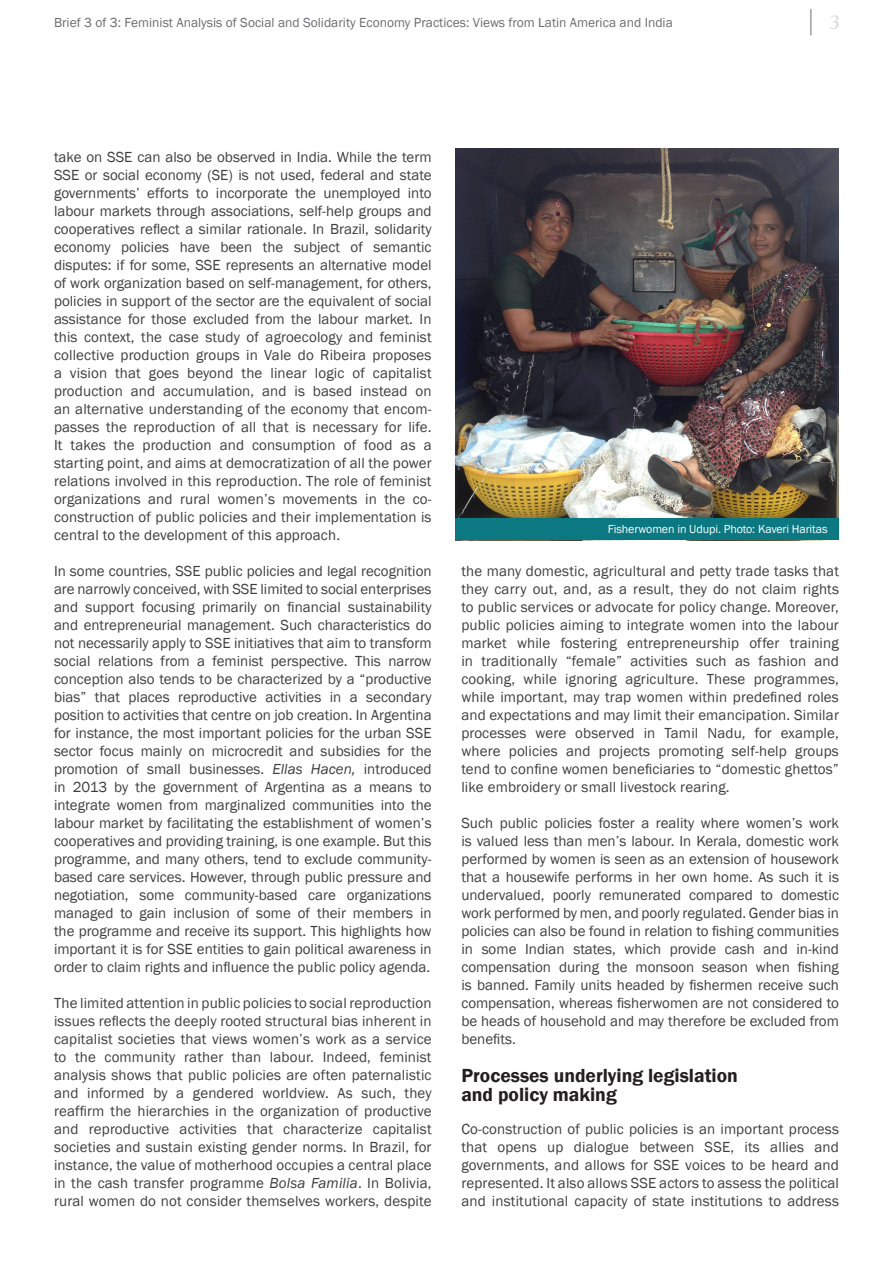
<style>
.page{position:relative;width:893px;height:1263px;background:#fff}
.page>*{position:absolute;margin:0;border:0;box-sizing:border-box;transform-origin:0 0}
.t1{font:600 19.5px/19.5px "Franklin Gothic";color:#231f20}
.t2{font:italic 700 18px "Goudy";color:#dcdddf}
.t3{font:15px/18px "Franklin Gothic";letter-spacing:.01em;color:#3e3e3f;text-align:justify}
.t4{font:13.5px "Franklin Gothic";color:#6c6d70}
.t5{font:12px "Franklin Gothic";letter-spacing:-.01em;color:#fff}
.s1{font-style:italic}
</style>
<div class="page">
<svg style="left:811px;top:9px;width:1px;height:26px"></svg>
<img style="left:455px;top:149px;width:384px;height:369px">
<div style="left:455px;top:518px;width:384px;height:22px;background:#0b7882"></div>
<p class="t4" style="left:54px;top:14px;width:620px">Brief 3 of 3: Feminist Analysis of Social and Solidarity Economy Practices: Views from Latin America and India</p>
<p class="t2" style="left:828px;top:9px;width:12px">3</p>
<p class="t3" style="left:54px;top:148px;width:379px">take on SSE can also be observed in India. While the term SSE or social economy (SE) is not used, federal and state governments’ efforts to incorporate the unemployed into labour markets through associations, self-help groups and cooperatives reflect a similar rationale. In Brazil, solidarity economy policies have been the subject of semantic disputes: if for some, SSE represents an alternative model of work organization based on self-management, for others, policies in support of the sector are the equivalent of social assistance for those excluded from the labour market. In this context, the case study of agroecology and feminist collective production groups in Vale do Ribeira proposes a vision that goes beyond the linear logic of capitalist production and accumulation, and is based instead on an alternative understanding of the economy that encom&shy;passes the reproduction of all that is necessary for life.<br>It takes the production and consumption of food as a starting point, and aims at democratization of all the power relations involved in this reproduction. The role of feminist organizations and rural women’s movements in the co&shy;construction of public policies and their implementation is central to the development of this approach.</p>
<p class="t3" style="left:54px;top:562px;width:379px">In some countries, SSE public policies and legal recognition are narrowly conceived, with SSE limited to social enterprises and support focusing primarily on financial sustainability and entrepreneurial management. Such characteristics do not necessarily apply to SSE initiatives that aim to transform social relations from a feminist perspective. This narrow conception also tends to be characterized by a “productive bias” that places reproductive activities in a secondary position to activities that centre on job creation. In Argentina for instance, the most important policies for the urban SSE sector focus mainly on microcredit and subsidies for the promotion of small businesses. <span class="s1">Ellas Hacen,</span> introduced in 2013 by the government of Argentina as a means to integrate women from marginalized communities into the labour market by facilitating the establishment of women’s cooperatives and providing training, is one example. But this programme, and many others, tend to exclude community&shy;based care services. However, through public pressure and negotiation, some community-based care organizations managed to gain inclusion of some of their members in the programme and receive its support. This highlights how important it is for SSE entities to gain political awareness in order to claim rights and influence the public policy agenda.</p>
<p class="t3" style="left:54px;top:994px;width:379px">The limited attention in public policies to social reproduction issues reflects the deeply rooted structural bias inherent in capitalist societies that views women’s work as a service to the community rather than labour. Indeed, feminist analysis shows that public policies are often paternalistic and informed by a gendered worldview. As such, they reaffirm the hierarchies in the organization of productive and reproductive activities that characterize capitalist societies and sustain existing gender norms. In Brazil, for instance, the value of motherhood occupies a central place in the cash transfer programme <span class="s1">Bolsa Familia</span>. In Bolivia, rural women do not consider themselves workers, despite</p>
<p class="t5" style="left:608px;top:522px;width:221px">Fisherwomen in Udupi. Photo: Kaveri Haritas</p>
<p class="t3" style="left:461px;top:562px;width:379px">the many domestic, agricultural and petty trade tasks that they carry out, and, as a result, they do not claim rights to public services or advocate for policy change. Moreover, public policies aiming to integrate women into the labour market while fostering entrepreneurship offer training in traditionally “female” activities such as fashion and cooking, while ignoring agriculture. These programmes, while important, may trap women within predefined roles and expectations and may limit their emancipation. Similar processes were observed in Tamil Nadu, for example, where policies and projects promoting self-help groups tend to confine women beneficiaries to “domestic ghettos” like embroidery or small livestock rearing.</p>
<p class="t3" style="left:461px;top:814px;width:379px">Such public policies foster a reality where women’s work is valued less than men’s labour. In Kerala, domestic work performed by women is seen as an extension of housework that a housewife performs in her own home. As such it is undervalued, poorly remunerated compared to domestic work performed by men, and poorly regulated. Gender bias in policies can also be found in relation to fishing communities in some Indian states, which provide cash and in-kind compensation during the monsoon season when fishing is banned. Family units headed by fishermen receive such compensation, whereas fisherwomen are not considered to be heads of household and may therefore be excluded from benefits.</p>
<p class="t1" style="left:461px;top:1065px;width:278px">Processes underlying legislation and policy making</p>
<p class="t3" style="left:461px;top:1120px;width:379px">Co-construction of public policies is an important process that opens up dialogue between SSE, its allies and governments, and allows for SSE voices to be heard and represented. It also allows SSE actors to assess the political and institutional capacity of state institutions to address</p>
</div>
